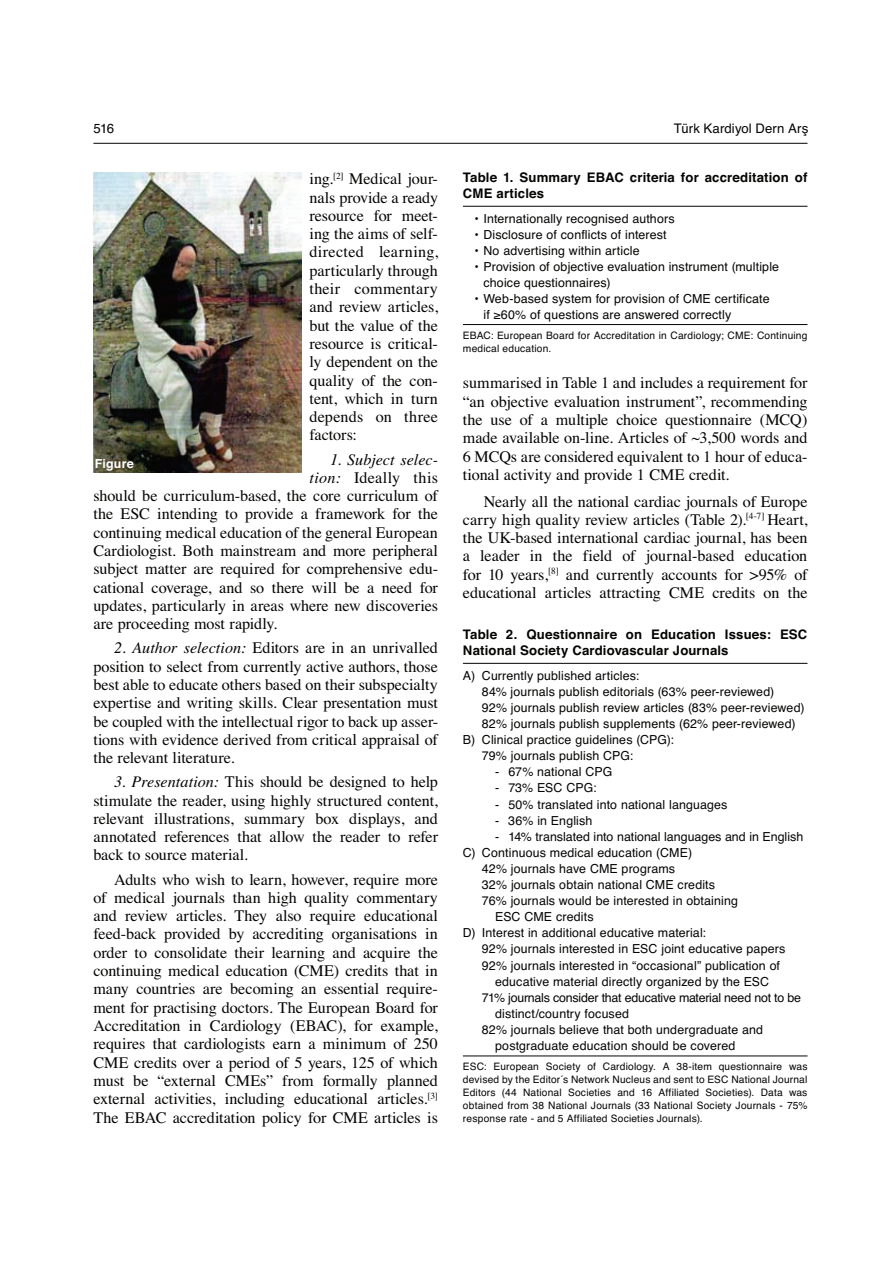
<style>
.page{position:relative;width:893px;height:1263px;background:#fff}
.page>*{position:absolute;margin:0;border:0;box-sizing:border-box;transform-origin:0 0}
.t1{font:16.05px/18.3px "Times";color:#040503;text-align:justify}
.t2{font:italic 16.05px "Times";color:#040503}
.t3{font:700 13.2px/16px "Helvetica";letter-spacing:.01em;color:#040503}
.t4{font:13.2px "Helvetica";letter-spacing:.01em;color:#040503}
.t5{font:12.45px/16px "Helvetica";letter-spacing:.01em;color:#040503}
.t6{font:12.45px "Helvetica";letter-spacing:-.02em;color:#040503}
.t7{font:700 12.45px "Helvetica";letter-spacing:.01em;color:#fff}
.t8{font:10.2px/13.2px "Helvetica";letter-spacing:.015em;color:#040503}
.s1{font-style:italic}
</style>
<div class="page">
<hr style="left:93px;top:143px;width:714px;height:1px;background:#040503">
<img style="left:93px;top:172px;width:208px;height:301px">
<hr style="left:463px;top:206px;width:344px;height:1px;background:#040503">
<hr style="left:463px;top:324px;width:344px;height:1px;background:#040503">
<hr style="left:463px;top:663px;width:344px;height:1px;background:#040503">
<hr style="left:463px;top:1056px;width:344px;height:1px;background:#040503">
<p class="t4" style="left:93px;top:123px;width:22px">516</p>
<p class="t4" style="left:674px;top:123px;width:136px">Türk Kardiyol Dern Arş</p>
<p class="t1" style="left:309px;top:171px;width:130px">ing.<sup>[2]</sup> Medical jour&shy;nals provide a ready resource for meet&shy;ing the aims of self&shy;directed learning, particularly through their commentary and review articles, but the value of the resource is critical&shy;ly dependent on the quality of the con&shy;tent, which in turn depends on three factors:</p>
<p class="t2" style="left:330px;top:453px;width:109px">1. Subject selec-</p>
<p class="t1" style="left:309px;top:470px;width:130px"><span class="s1">tion:</span> Ideally this</p>
<p class="t1" style="left:93px;top:488px;width:346px">should be curriculum-based, the core curriculum of</p>
<p class="t1" style="left:93px;top:506px;width:346px">the ESC intending to provide a framework for the</p>
<p class="t1" style="left:93px;top:525px;width:346px">continuing medical education of the general European</p>
<p class="t1" style="left:93px;top:543px;width:346px">Cardiologist. Both mainstream and more peripheral</p>
<p class="t1" style="left:93px;top:561px;width:346px">subject matter are required for comprehensive edu-</p>
<p class="t1" style="left:93px;top:580px;width:346px">cational coverage, and so there will be a need for</p>
<p class="t1" style="left:93px;top:598px;width:346px">updates, particularly in areas where new discoveries</p>
<p class="t1" style="left:93px;top:616px;width:185px">are proceeding most rapidly.</p>
<p class="t1" style="left:93px;top:640px;width:346px;text-indent:21px"><span class="s1">2. Author selection:</span> Editors are in an unrivalled position to select from currently active authors, those best able to educate others based on their subspecialty expertise and writing skills. Clear presentation must be coupled with the intellectual rigor to back up asser&shy;tions with evidence derived from critical appraisal of the relevant literature.</p>
<p class="t1" style="left:93px;top:774px;width:346px;text-indent:21px"><span class="s1">3. Presentation:</span> This should be designed to help stimulate the reader, using highly structured content, relevant illustrations, summary box displays, and annotated references that allow the reader to refer back to source material.</p>
<p class="t1" style="left:93px;top:872px;width:346px;text-indent:21px">Adults who wish to learn, however, require more of medical journals than high quality commentary and review articles. They also require educational feed-back provided by accrediting organisations in order to consolidate their learning and acquire the continuing medical education (CME) credits that in many countries are becoming an essential require&shy;ment for practising doctors. The European Board for Accreditation in Cardiology (EBAC), for example, requires that cardiologists earn a minimum of 250<br>CME credits over a period of 5 years, 125 of which must be “external CMEs” from formally planned external activities, including educational articles.<sup>[3] </sup>The EBAC accreditation policy for CME articles is</p>
<p class="t3" style="left:463px;top:171px;width:346px">Table 1. Summary EBAC criteria for accreditation of<br>CME articles</p>
<p class="t5" style="left:475px;top:211px;width:201px">• Internationally recognised authors</p>
<p class="t5" style="left:475px;top:227px;width:193px">• Disclosure of conflicts of interest</p>
<p class="t5" style="left:475px;top:244px;width:166px">• No advertising within article</p>
<p class="t5" style="left:483px;top:260px;width:297px;text-indent:-9px">• Provision of objective evaluation instrument (multiple choice questionnaires)</p>
<p class="t5" style="left:483px;top:292px;width:288px;text-indent:-9px">• Web-based system for provision of CME certificate if ≥60% of questions are answered correctly</p>
<p class="t8" style="left:463px;top:329px;width:346px">EBAC: European Board for Accreditation in Cardiology; CME: Continuing medical education.</p>
<p class="t1" style="left:463px;top:375px;width:346px">summarised in Table 1 and includes a requirement for “an objective evaluation instrument”, recommending the use of a multiple choice questionnaire (MCQ) made available on-line. Articles of ~3,500 words and 6 MCQs are considered equivalent to 1 hour of educa&shy;tional activity and provide 1 CME credit.</p>
<p class="t1" style="left:463px;top:494px;width:346px;text-indent:21px">Nearly all the national cardiac journals of Europe carry high quality review articles (Table 2).<sup>[4-7]</sup> Heart, the UK-based international cardiac journal, has been a leader in the field of journal-based education for 10 years,<sup>[8]</sup> and currently accounts for &gt;95% of educational articles attracting CME credits on the</p>
<p class="t7" style="left:95px;top:459px;width:40px">Figure</p>
<p class="t3" style="left:463px;top:628px;width:346px">Table 2. Questionnaire on Education Issues: ESC<br>National Society Cardiovascular Journals</p>
<p class="t5" style="left:463px;top:668px;width:178px">A) Currently published articles:</p>
<p class="t5" style="left:482px;top:685px;width:294px">84% journals publish editorials (63% peer-reviewed)</p>
<p class="t5" style="left:482px;top:701px;width:324px">92% journals publish review articles (83% peer-reviewed)</p>
<p class="t5" style="left:482px;top:717px;width:315px">82% journals publish supplements (62% peer-reviewed)</p>
<p class="t5" style="left:463px;top:733px;width:213px">B) Clinical practice guidelines (CPG):</p>
<p class="t5" style="left:482px;top:749px;width:153px">79% journals publish CPG:</p>
<p class="t5" style="left:495px;top:765px;width:119px">- 67% national CPG</p>
<p class="t5" style="left:495px;top:781px;width:103px">- 73% ESC CPG:</p>
<p class="t5" style="left:495px;top:797px;width:234px">- 50% translated into national languages</p>
<p class="t5" style="left:495px;top:813px;width:99px">- 36% in English</p>
<p class="t5" style="left:495px;top:830px;width:310px">- 14% translated into national languages and in English</p>
<p class="t5" style="left:463px;top:846px;width:231px">C) Continuous medical education (CME)</p>
<p class="t5" style="left:482px;top:862px;width:195px">42% journals have CME programs</p>
<p class="t5" style="left:482px;top:878px;width:235px">32% journals obtain national CME credits</p>
<p class="t5" style="left:482px;top:894px;width:258px">76% journals would be interested in obtaining</p>
<p class="t5" style="left:495px;top:910px;width:100px">ESC CME credits</p>
<p class="t5" style="left:463px;top:926px;width:245px">D) Interest in additional educative material:</p>
<p class="t5" style="left:482px;top:942px;width:305px">92% journals interested in ESC joint educative papers</p>
<p class="t5" style="left:482px;top:958px;width:300px">92% journals interested in “occasional” publication of</p>
<p class="t5" style="left:495px;top:974px;width:276px">educative material directly organized by the ESC</p>
<p class="t6" style="left:482px;top:993px;width:320px">71% journals consider that educative material need not to be</p>
<p class="t5" style="left:495px;top:1007px;width:135px">distinct/country focused</p>
<p class="t5" style="left:482px;top:1023px;width:283px">82% journals believe that both undergraduate and</p>
<p class="t5" style="left:495px;top:1039px;width:242px">postgraduate education should be covered</p>
<p class="t8" style="left:463px;top:1060px;width:346px;text-align:justify">ESC: European Society of Cardiology. A 38-item questionnaire was devised by the Editor´s Network Nucleus and sent to ESC National Journal Editors (44 National Societies and 16 Affiliated Societies). Data was obtained from 38 National Journals (33 National Society Journals - 75% response rate - and 5 Affiliated Societies Journals).</p>
</div>
